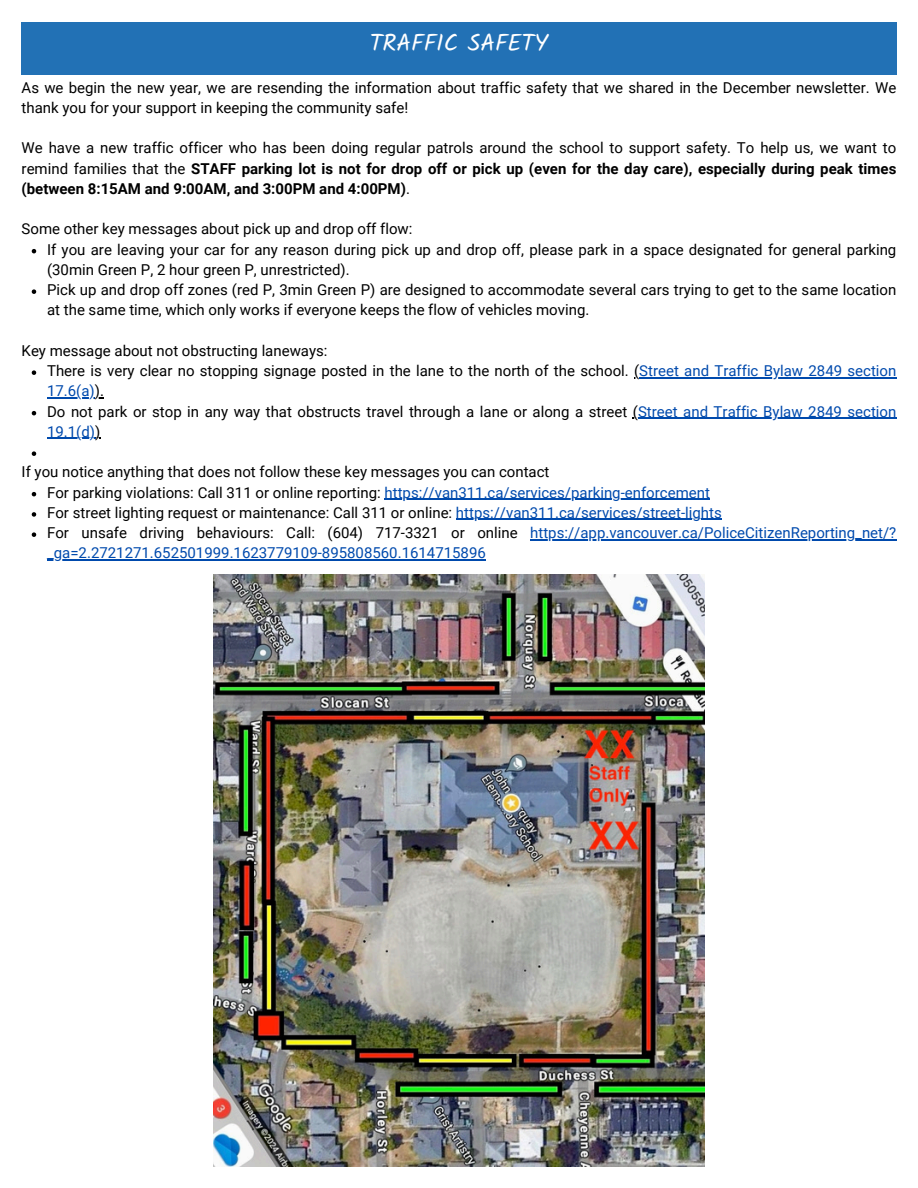
<style>
.page{position:relative;width:918px;height:1188px;background:#fff}
.page>*{position:absolute;margin:0;border:0;box-sizing:border-box;transform-origin:0 0}
.t1{font:24px "Kalam";color:#fff}
.t2{font:15px/20.2px "Roboto";color:#000}
.t3{font:15px/20.2px "Roboto";color:#004aad}
.t4{font:700 15px/20.2px "Roboto";color:#000;text-align:justify}
.s1{font-weight:400}
.s2{color:#004aad}
.s3{color:#000}
</style>
<div class="page">
<div style="left:22px;top:22px;width:875px;height:52px;background:#2271b5"></div>
<svg style="left:32px;top:249px;width:4px;height:4px"></svg>
<svg style="left:32px;top:289px;width:4px;height:5px"></svg>
<svg style="left:32px;top:370px;width:4px;height:5px"></svg>
<hr style="left:639px;top:377px;width:257px;height:1px;background:#004aad">
<hr style="left:47px;top:397px;width:48px;height:2px;background:#004aad">
<svg style="left:98px;top:397px;width:6px;height:2px"></svg>
<svg style="left:32px;top:411px;width:4px;height:4px"></svg>
<hr style="left:638px;top:418px;width:258px;height:1px;background:#004aad">
<hr style="left:47px;top:438px;width:48px;height:1px;background:#004aad">
<svg style="left:32px;top:451px;width:4px;height:5px"></svg>
<svg style="left:32px;top:492px;width:4px;height:4px"></svg>
<hr style="left:385px;top:499px;width:325px;height:1px;background:#004aad">
<svg style="left:32px;top:512px;width:4px;height:5px"></svg>
<hr style="left:456px;top:519px;width:266px;height:1px;background:#004aad">
<svg style="left:32px;top:532px;width:4px;height:5px"></svg>
<hr style="left:530px;top:539px;width:366px;height:1px;background:#004aad">
<hr style="left:47px;top:559px;width:439px;height:2px;background:#004aad">
<img style="left:213px;top:575px;width:492px;height:591px">
<p class="t1" style="left:370px;top:29px;width:180px">TRAFFIC SAFETY</p>
<h1 class="t2" style="left:22px;top:77px;width:876px">As we begin the new year, we are resending the information about traffic safety that we shared in the December newsletter. We thank you for your support in keeping the community safe!</h1>
<p class="t4" style="left:22px;top:138px;width:876px"><span class="s1">We have a new traffic officer who has been doing regular patrols around the school to support safety. To help us, we want to remind families that the</span> STAFF parking lot is not for drop off or pick up (even for the day care), especially during peak times (between 8:15AM and 9:00AM, and 3:00PM and 4:00PM)<span class="s1">.</span></p>
<p class="t2" style="left:22px;top:219px;width:392px">Some other key messages about pick up and drop off flow:</p>
<p class="t2" style="left:47px;top:239px;width:851px">If you are leaving your car for any reason during pick up and drop off, please park in a space designated for general parking (30min Green P, 2 hour green P, unrestricted).</p>
<p class="t2" style="left:47px;top:280px;width:851px">Pick up and drop off zones (red P, 3min Green P) are designed to accommodate several cars trying to get to the same location at the same time, which only works if everyone keeps the flow of vehicles moving.</p>
<p class="t2" style="left:22px;top:341px;width:307px">Key message about not obstructing laneways:</p>
<p class="t2" style="left:47px;top:361px;width:851px">There is very clear no stopping signage posted in the lane to the north of the school. (<span class="s2">Street and Traffic Bylaw 2849 section</span></p>
<p class="t3" style="left:47px;top:381px;width:58px">17.6(a)<span class="s3">).</span></p>
<p class="t2" style="left:47px;top:401px;width:851px">Do not park or stop in any way that obstructs travel through a lane or along a street (<span class="s2">Street and Traffic Bylaw 2849 section</span></p>
<p class="t3" style="left:47px;top:422px;width:55px">19.1(d)<span class="s3">)</span></p>
<p class="t2" style="left:47px;top:462px;width:664px;text-indent:-25px">If you notice anything that does not follow these key messages you can contact<br>For parking violations: Call 311 or online reporting: <span class="s2">https://van311.ca/services/parking-enforcement</span></p>
<p class="t3" style="left:47px;top:503px;width:851px"><span class="s3">For street lighting request or maintenance: Call 311 or online:</span> https://van311.ca/services/street-lights<br><span class="s3">For unsafe driving behaviours: Call: (604) 717-3321 or online</span> https://app.vancouver.ca/PoliceCitizenReporting_net/? _ga=2.2721271.652501999.1623779109-895808560.1614715896</p>
</div>
